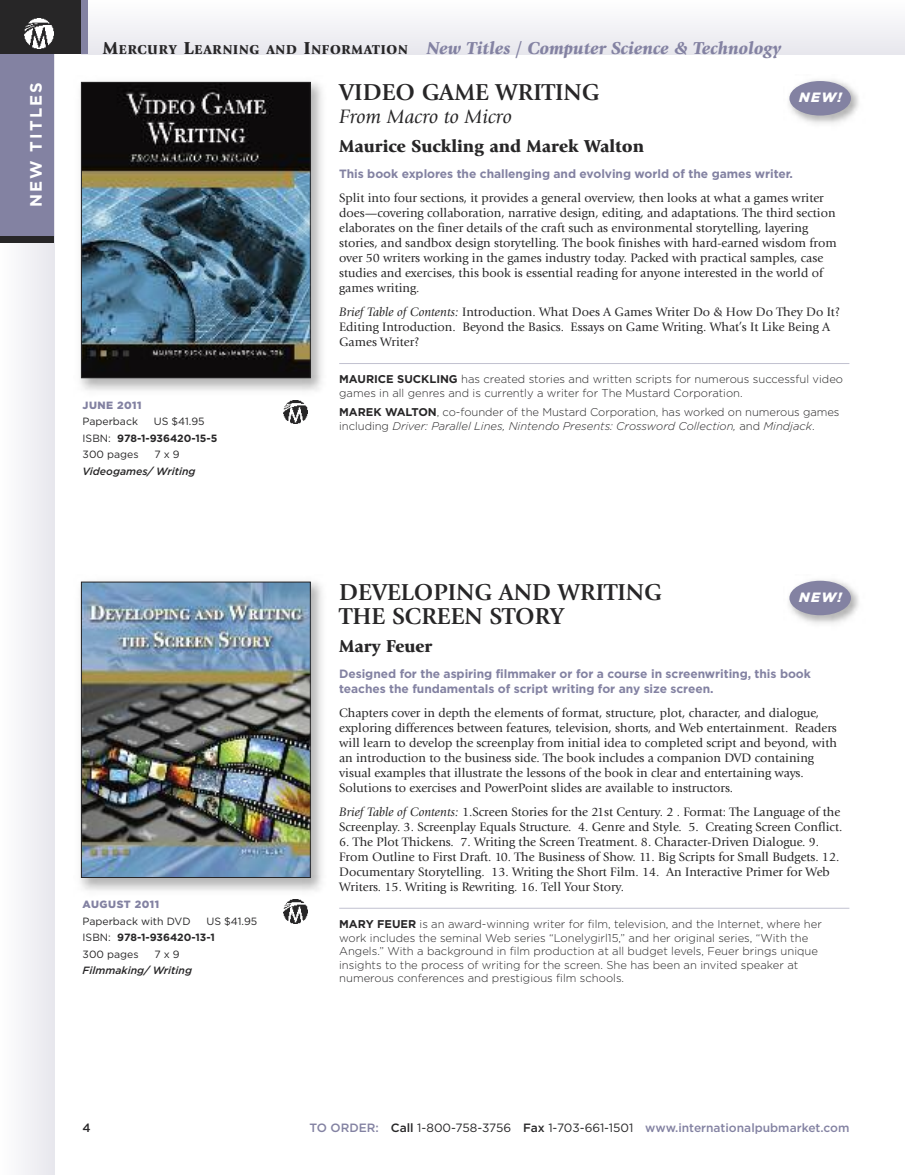
<style>
.page{position:relative;width:905px;height:1175px;background:#fff}
.page>*{position:absolute;margin:0;border:0;box-sizing:border-box;transform-origin:0 0}
.t1{font:700 24px/24px "Giovanni";color:#272627}
.t2{font:italic 20.25px "Giovanni";color:#272627}
.t3{font:italic 900 18px "Giovanni";color:#8382a2}
.t4{font:900 18px "Giovanni";color:#272627}
.t5{font:700 16.5px "Gotham";letter-spacing:.125em;color:#fff}
.t6{font:italic 900 13.5px "Gotham";letter-spacing:.1em;color:#fff}
.t7{font:12.75px/15px "Giovanni";color:#272627}
.t8{font:700 12px/14.2px "Gotham";letter-spacing:-.005em;color:#8382a2}
.t9{font:500 12px "Gotham";color:#8382a2}
.t10{font:500 12px "Gotham";color:#272627}
.t11{font:300 11.25px/13.5px "Gotham";color:#272627}
.t12{font:10.5px/16.5px "Gotham";color:#272627}
.t13{font:italic 500 10.5px "Gotham";color:#272627}
.t14{font:900 10.5px "Gotham";letter-spacing:.05em;color:#8382a2}
.s1{font-style:normal;color:#272627}
.s2{font-style:normal;font-size:13.5px;color:#272627}
.s3{font-weight:700}
.s4{font-style:italic}
.s5{color:#272627}
.s6{font-weight:400;color:#272627}
</style>
<div class="page">
<div style="left:81px;top:0;width:823px;height:54px;background:#f3f2f6"></div>
<div style="left:0;top:0;width:88px;height:54px;background:#8382a2"></div>
<div style="left:0;top:0;width:54px;height:1174px;background:#f3f3f6"></div>
<div style="left:0;top:0;width:54px;height:242px;background:#8382a2"></div>
<div style="left:0;top:236px;width:54px;height:6px;background:#272627"></div>
<hr style="left:339px;top:363px;width:510px;height:1px;background:#c1c1d0">
<img style="left:83px;top:84px;width:226px;height:292px">
<div style="left:81px;top:82px;width:230px;height:296px;border:1px solid #272627"></div>
<img style="left:283px;top:400px;width:24px;height:24px">
<hr style="left:339px;top:907px;width:510px;height:1px;background:#c1c1d0">
<img style="left:83px;top:583px;width:226px;height:293px">
<div style="left:81px;top:581px;width:230px;height:297px;border:1px solid #272627"></div>
<img style="left:283px;top:900px;width:24px;height:23px">
<div style="left:0;top:0;width:81px;height:54px;background:#272627"></div>
<img style="left:24px;top:19px;width:30px;height:30px">
<img style="left:788px;top:80px;width:71px;height:44px">
<div style="left:789px;top:81px;width:61px;height:35px;background:#8382a2;border-radius:50%"></div>
<img style="left:788px;top:580px;width:71px;height:44px">
<div style="left:789px;top:580px;width:61px;height:35px;background:#8382a2;border-radius:50%"></div>
<p class="t5" style="left:30px;top:207px;width:126px;rotate:-90deg">NEW TITLES</p>
<h3 class="t3" style="left:103px;top:41px;width:680px"><span class="s1">M</span><span class="s2">ERCURY</span> <span class="s1">L</span><span class="s2">EARNING AND</span> <span class="s1">I</span><span class="s2">NFORMATION</span> New Titles / Computer Science &amp; Technology</h3>
<p class="t14" style="left:83px;top:401px;width:61px">JUNE 2011</p>
<p class="t12" style="left:83px;top:414px;width:57px">Paperback</p>
<p class="t12" style="left:83px;top:414px;width:136px;text-indent:71px">US $41.95<br>ISBN: <span class="s3">978-1-936420-15-5<br></span>300 pages</p>
<p class="t12" style="left:154px;top:447px;width:27px">7x9</p>
<p class="t13" style="left:83px;top:467px;width:114px">Videogames/ Writing</p>
<h1 class="t1" style="left:339px;top:82px;width:262px">VIDEO GAME WRITING</h1>
<h2 class="t2" style="left:339px;top:108px;width:174px">From Macro to Micro</h2>
<h3 class="t4" style="left:339px;top:139px;width:306px">Maurice Suckling and Marek Walton</h3>
<p class="t8" style="left:339px;top:167px;width:455px">This book explores the challenging and evolving world of the games writer.</p>
<p class="t7" style="left:339px;top:191px;width:499px">Split into four sections, it provides a general overview, then looks at what a games writer does—covering collaboration, narrative design, editing, and adaptations. The third section elaborates on the finer details of the craft such as environmental storytelling, layering stories, and sandbox design storytelling. The book finishes with hard-earned wisdom from over 50 writers working in the games industry today. Packed with practical samples, case studies and exercises, this book is essential reading for anyone interested in the world of games writing.</p>
<p class="t7" style="left:339px;top:305px;width:502px"><span class="s4">Brief Table of Contents:</span> Introduction. What Does A Games Writer Do &amp; How Do They Do It?<br>Editing Introduction. Beyond the Basics. Essays on Game Writing. What’s It Like Being A<br>Games Writer?</p>
<p class="t11" style="left:339px;top:373px;width:505px"><span class="s3">MAURICE SUCKLING</span> has created stories and written scripts for numerous successful video games in all genres and is currently a writer for The Mustard Corporation.</p>
<p class="t11" style="left:339px;top:406px;width:502px"><span class="s3">MAREK WALTON</span>, co-founder of the Mustard Corporation, has worked on numerous games including <span class="s4">Driver: Parallel Lines, Nintendo Presents: Crossword Collection,</span> and <span class="s4">Mindjack</span>.</p>
<p class="t6" style="left:799px;top:93px;width:44px">NEW!</p>
<p class="t14" style="left:83px;top:901px;width:78px">AUGUST 2011</p>
<p class="t12" style="left:83px;top:913px;width:109px">Paperback with DVD</p>
<p class="t12" style="left:83px;top:913px;width:176px;text-indent:124px">US $41.95<br>ISBN: <span class="s3">978-1-936420-13-1<br></span>300 pages</p>
<p class="t12" style="left:154px;top:946px;width:27px">7x9</p>
<p class="t13" style="left:83px;top:967px;width:111px">Filmmaking/ Writing</p>
<h1 class="t1" style="left:339px;top:581px;width:324px">DEVELOPING AND WRITING<br>THE SCREEN STORY</h1>
<h3 class="t4" style="left:339px;top:639px;width:95px">Mary Feuer</h3>
<p class="t8" style="left:339px;top:668px;width:473px">Designed for the aspiring filmmaker or for a course in screenwriting, this book teaches the fundamentals of script writing for any size screen.</p>
<p class="t7" style="left:339px;top:706px;width:499px">Chapters cover in depth the elements of format, structure, plot, character, and dialogue, exploring differences between features, television, shorts, and Web entertainment. Readers will learn to develop the screenplay from initial idea to completed script and beyond, with an introduction to the business side. The book includes a companion DVD containing visual examples that illustrate the lessons of the book in clear and entertaining ways.<br>Solutions to exercises and PowerPoint slides are available to instructors.</p>
<p class="t7" style="left:339px;top:805px;width:504px"><span class="s4">Brief Table of Contents:</span> 1.Screen Stories for the 21st Century. 2 . Format: The Language of the<br>Screenplay. 3. Screenplay Equals Structure. 4. Genre and Style. 5. Creating Screen Conflict.</p>
<p class="t7" style="left:339px;top:835px;width:501px">6. The Plot Thickens. 7. Writing the Screen Treatment. 8. Character-Driven Dialogue. 9.<br>From Outline to First Draft. 10. The Business of Show. 11. Big Scripts for Small Budgets. 12.<br>Documentary Storytelling. 13. Writing the Short Film. 14. An Interactive Primer for Web Writers. 15. Writing is Rewriting. 16. Tell Your Story.</p>
<p class="t11" style="left:339px;top:918px;width:484px"><span class="s3">MARY FEUER</span> is an award-winning writer for film, television, and the Internet, where her work includes the seminal Web series “Lonelygirl15,” and her original series, “With the Angels.” With a background in film production at all budget levels, Feuer brings unique insights to the process of writing for the screen. She has been an invited speaker at numerous conferences and prestigious film schools.</p>
<p class="t6" style="left:799px;top:592px;width:44px">NEW!</p>
<p class="t10" style="left:82px;top:1123px;width:10px">4</p>
<p class="t9" style="left:309px;top:1123px;width:541px">TO ORDER: <span class="s5">Call</span> <span class="s6">1-800-758-3756</span> <span class="s5">Fax</span> <span class="s6">1-703-661-1501</span> www.internationalpubmarket.com</p>
</div>
